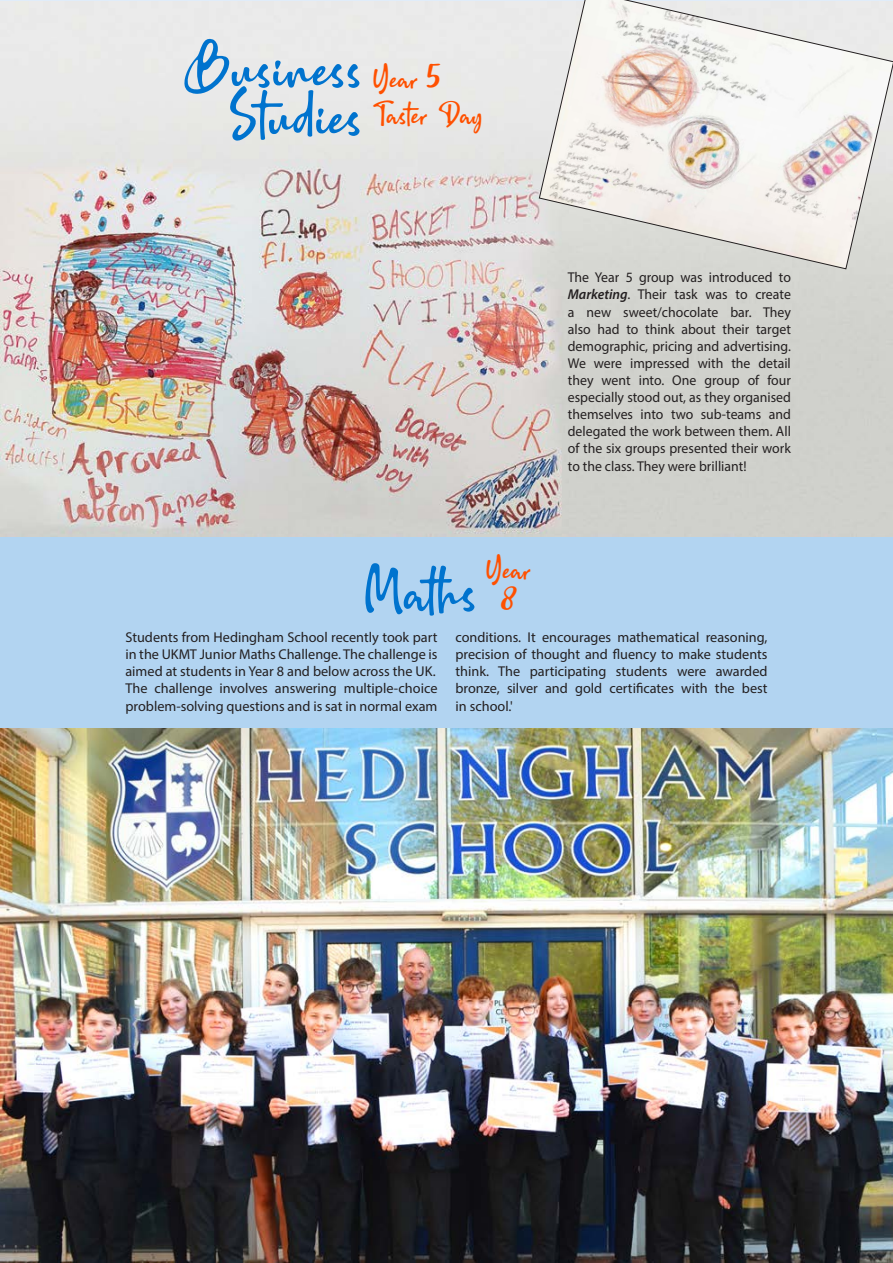
<style>
.page{position:relative;width:893px;height:1263px;background:#fff}
.page>*{position:absolute;margin:0;border:0;box-sizing:border-box;transform-origin:0 0}
.t1{font:54px/48px "Brillion";color:#0073ce;text-align:right}
.t2{font:27px "Brillion";color:#ff5000}
.t3{font:27px "amalya";color:#ff5000}
.t4{font:14.25px/17.1px "Myriad Pro";color:#231f20;text-align:justify}
.s1{font-family:"amalya"}
.s2{font-weight:600;font-style:italic}
</style>
<div class="page">
<img style="left:0;top:1px;width:893px;height:537px">
<svg style="left:539px;top:0;width:354px;height:269px"></svg>
<div style="left:0;top:538px;width:893px;height:725px;background:#b2d4f1"></div>
<img style="left:0;top:728px;width:893px;height:535px">
<p class="t1" style="left:184px;top:42px;width:181px">Business<br>Studies</p>
<p class="t2" style="left:373px;top:62px;width:68px">Year <span class="s1">5</span></p>
<p class="t2" style="left:373px;top:98px;width:112px">Taster Day</p>
<p class="t4" style="left:568px;top:269px;width:225px">The Year 5 group was introduced to <span class="s2">Marketing</span>. Their task was to create a new sweet/chocolate bar. They also had to think about their target demographic, pricing and advertising.<br>We were impressed with the detail they went into. One group of four especially stood out, as they organised themselves into two sub-teams and delegated the work between them. All of the six groups presented their work to the class. They were brilliant!</p>
<p class="t1" style="left:365px;top:566px;width:115px">Maths</p>
<p class="t2" style="left:486px;top:553px;width:60px">Year8</p>
<p class="t3" style="left:501px;top:584px;width:18px">8</p>
<p class="t4" style="left:125px;top:629px;width:314px">Students from Hedingham School recently took part in the UKMT Junior Maths Challenge. The challenge is aimed at students in Year 8 and below across the UK.</p>
<p class="t4" style="left:125px;top:680px;width:314px">The challenge involves answering multiple-choice problem-solving questions and is sat in normal exam</p>
<p class="t4" style="left:455px;top:629px;width:314px">conditions. It encourages mathematical reasoning, precision of thought and fluency to make students think. The participating students were awarded bronze, silver and gold certificates with the best in school.'</p>
</div>
